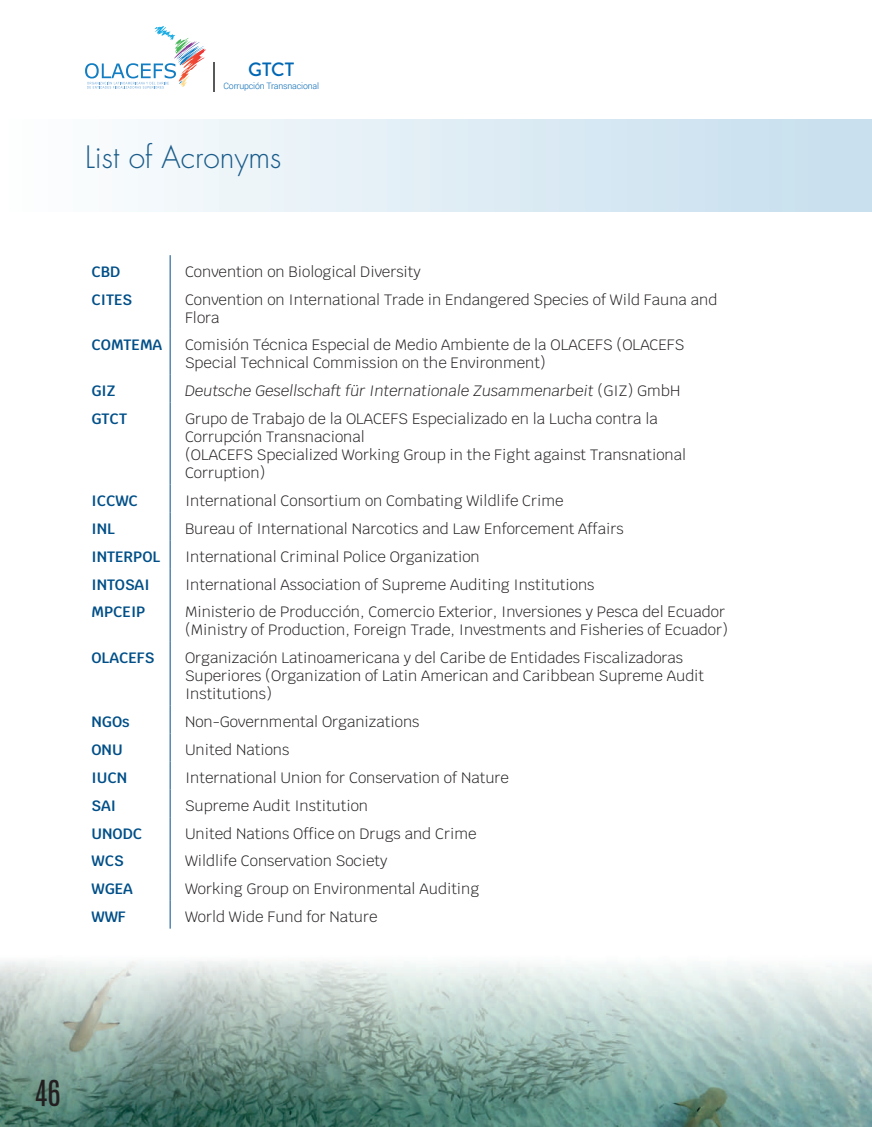
<style>
.page{position:relative;width:872px;height:1127px;background:#fff}
.page>*{position:absolute;margin:0;border:0;box-sizing:border-box;transform-origin:0 0}
.t1{font:300 30px "Futura";color:#195c8a}
.t2{font:30px "Antonio";color:#231f20}
.t3{font:500 19.2px "Brandon Grotesque";color:#0167b4}
.t4{font:300 15px/18px "Krub";color:#231f20}
.t5{font:600 15px "Krub";color:#004f88}
.t6{font:italic 300 15px "Krub";color:#231f20}
.t7{font:300 8.85px "Roboto";letter-spacing:-.02em;color:#0167b4}
.s1{font-style:normal}
</style>
<div class="page">
<img style="left:0;top:961px;width:872px;height:166px">
<svg style="left:85px;top:26px;width:121px;height:63px"></svg>
<svg style="left:213px;top:62px;width:1px;height:29px"></svg>
<div style="left:0;top:119px;width:872px;height:92px;background:linear-gradient(to right,#fefefe,#c5deed)"></div>
<svg style="left:170px;top:255px;width:1px;height:28px"></svg>
<hr style="left:170px;top:283px;width:1px;height:46px;background:#004f88">
<hr style="left:170px;top:329px;width:1px;height:46px;background:#004f88">
<svg style="left:170px;top:375px;width:1px;height:28px"></svg>
<hr style="left:170px;top:403px;width:1px;height:81px;background:#004f88">
<svg style="left:170px;top:484px;width:1px;height:112px"></svg>
<hr style="left:170px;top:596px;width:1px;height:46px;background:#004f88">
<hr style="left:170px;top:642px;width:1px;height:64px;background:#004f88">
<svg style="left:170px;top:706px;width:1px;height:222px"></svg>
<p class="t3" style="left:248px;top:57px;width:47px">GTCT</p>
<p class="t7" style="left:223px;top:80px;width:97px">Corrupción Transnacional</p>
<h1 class="t1" style="left:85px;top:139px;width:198px">List of Acronyms</h1>
<p class="t5" style="left:91px;top:263px;width:30px">CBD</p>
<p class="t4" style="left:185px;top:262px;width:237px">Convention on Biological Diversity</p>
<p class="t5" style="left:91px;top:291px;width:42px">CITES</p>
<p class="t4" style="left:185px;top:290px;width:534px">Convention on International Trade in Endangered Species of Wild Fauna and<br>Flora</p>
<p class="t5" style="left:91px;top:336px;width:72px">COMTEMA</p>
<p class="t4" style="left:185px;top:336px;width:501px">Comisión Técnica Especial de Medio Ambiente de la OLACEFS (OLACEFS<br>Special Technical Commission on the Environment)</p>
<p class="t5" style="left:91px;top:382px;width:26px">GIZ</p>
<p class="t6" style="left:185px;top:378px;width:496px">Deutsche Gesellschaft für Internationale Zusammenarbeit <span class="s1">(GIZ) GmbH</span></p>
<p class="t5" style="left:91px;top:410px;width:37px">GTCT</p>
<p class="t4" style="left:185px;top:410px;width:502px">Grupo de Trabajo de la OLACEFS Especializado en la Lucha contra la Corrupción Transnacional<br>(OLACEFS Specialized Working Group in the Fight against Transnational Corruption)</p>
<p class="t5" style="left:91px;top:492px;width:48px">ICCWC</p>
<p class="t4" style="left:185px;top:492px;width:380px">International Consortium on Combating Wildlife Crime</p>
<p class="t5" style="left:91px;top:520px;width:25px">INL</p>
<p class="t4" style="left:185px;top:519px;width:440px">Bureau of International Narcotics and Law Enforcement Affairs</p>
<p class="t5" style="left:91px;top:548px;width:70px">INTERPOL</p>
<p class="t4" style="left:185px;top:547px;width:296px">International Criminal Police Organization</p>
<p class="t5" style="left:91px;top:575px;width:60px">INTOSAI</p>
<p class="t4" style="left:185px;top:575px;width:411px">International Association of Supreme Auditing Institutions</p>
<p class="t5" style="left:91px;top:603px;width:56px">MPCEIP</p>
<p class="t4" style="left:185px;top:603px;width:544px">Ministerio de Producción, Comercio Exterior, Inversiones y Pesca del Ecuador (Ministry of Production, Foreign Trade, Investments and Fisheries of Ecuador)</p>
<p class="t5" style="left:91px;top:649px;width:64px">OLACEFS</p>
<p class="t4" style="left:185px;top:649px;width:521px">Organización Latinoamericana y del Caribe de Entidades Fiscalizadoras<br>Superiores (Organization of Latin American and Caribbean Supreme Audit<br>Institutions)</p>
<p class="t5" style="left:91px;top:713px;width:40px">NGOs</p>
<p class="t4" style="left:185px;top:713px;width:236px">Non-Governmental Organizations</p>
<p class="t5" style="left:91px;top:741px;width:33px">ONU</p>
<p class="t4" style="left:185px;top:741px;width:106px">United Nations</p>
<p class="t5" style="left:91px;top:769px;width:37px">IUCN</p>
<p class="t4" style="left:185px;top:768px;width:325px">International Union for Conservation of Nature</p>
<p class="t5" style="left:91px;top:797px;width:26px">SAI</p>
<p class="t4" style="left:185px;top:796px;width:185px">Supreme Audit Institution</p>
<p class="t5" style="left:91px;top:824px;width:52px">UNODC</p>
<p class="t4" style="left:185px;top:824px;width:293px">United Nations Office on Drugs and Crime</p>
<p class="t5" style="left:91px;top:852px;width:34px">WCS</p>
<p class="t4" style="left:185px;top:852px;width:204px">Wildlife Conservation Society</p>
<p class="t5" style="left:91px;top:880px;width:43px">WGEA</p>
<p class="t4" style="left:185px;top:880px;width:296px">Working Group on Environmental Auditing</p>
<p class="t5" style="left:91px;top:908px;width:36px">WWF</p>
<p class="t4" style="left:185px;top:908px;width:194px">World Wide Fund for Nature</p>
<h1 class="t2" style="left:34px;top:1071px;width:28px">46</h1>
</div>
